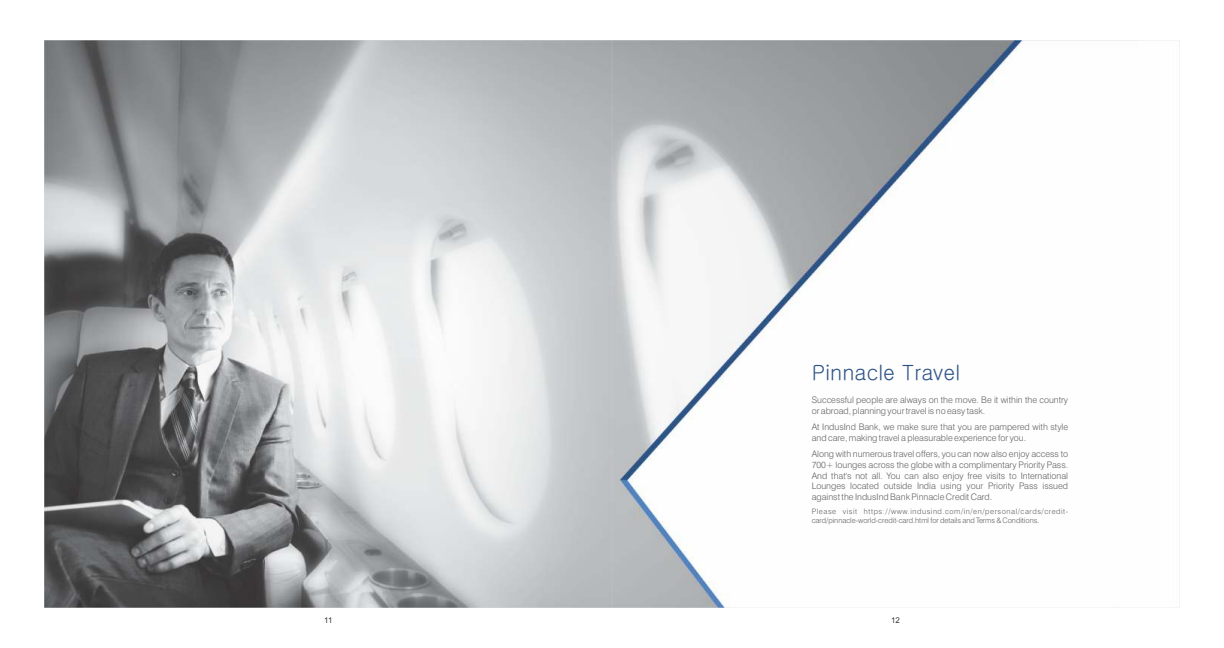
<style>
.page{position:relative;width:1224px;height:648px;background:#fff}
.page>*{position:absolute;margin:0;border:0;box-sizing:border-box;transform-origin:0 0}
.t1{font:21px "Gulim";color:#2e5487}
.t2{font:300 9px/10.8px "Swiss 721 BT";color:#616161}
.t3{font:8px "Arial";color:#383336}
.t4{font:300 7.5px/9px "Swiss 721 BT";color:#616161}
</style>
<div class="page">
<img style="left:45px;top:40px;width:1134px;height:568px">
<h1 class="t1" style="left:812px;top:362px;width:150px">Pinnacle Travel</h1>
<p class="t2" style="left:812px;top:395px;width:258px">Successful people are always on the move. Be it within the country or abroad, planning your travel is no easy task.</p>
<p class="t2" style="left:812px;top:422px;width:258px">At IndusInd Bank, we make sure that you are pampered with style and care, making travel a pleasurable experience for you.</p>
<p class="t2" style="left:812px;top:449px;width:258px;text-align:justify">Along with numerous travel offers, you can now also enjoy access to 700+ lounges across the globe with a complimentary Priority Pass.<br>And that's not all. You can also enjoy free visits to International Lounges located outside India using your Priority Pass issued against the IndusInd Bank Pinnacle Credit Card.</p>
<p class="t4" style="left:812px;top:508px;width:258px">Please visit https://www.indusind.com/in/en/personal/cards/credit&shy;card/pinnacle-world-credit-card.html for details and Terms &amp; Conditions.</p>
<p class="t3" style="left:324px;top:617px;width:10px">11</p>
<p class="t3" style="left:891px;top:617px;width:10px">12</p>
</div>
